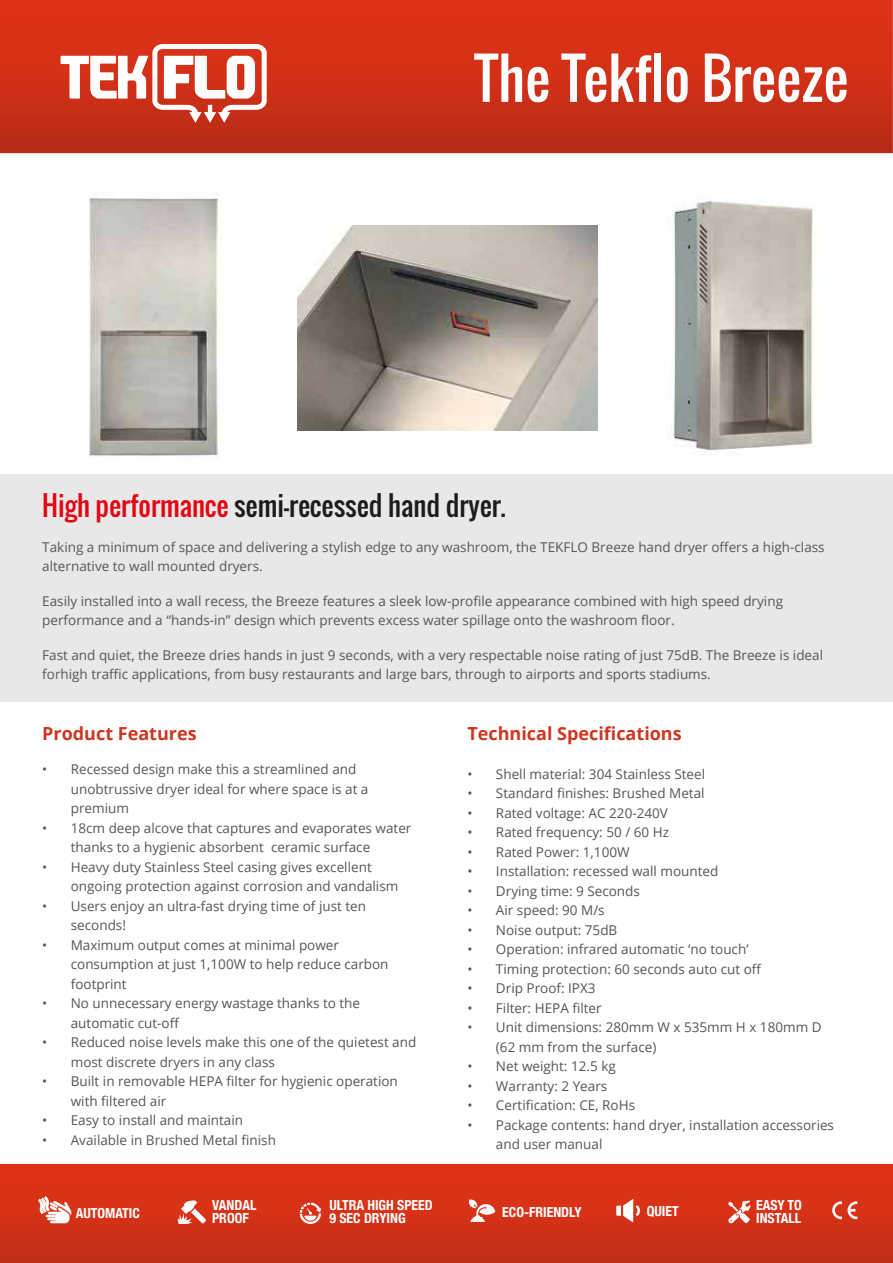
<style>
.page{position:relative;width:893px;height:1263px;background:#fff}
.page>*{position:absolute;margin:0;border:0;box-sizing:border-box;transform-origin:0 0}
.t1{font:55.35px "Oswald";color:#fff}
.t2{font:26.85px "Oswald";color:#1c1c1b}
.t3{font:700 18px "Open Sans";color:#cd3621}
.t4{font:700 condensed 13.8px/12.9px "Helvetica Neue";color:#fff}
.t5{font:13.5px/19.5px "Open Sans";color:#575656}
.s1{color:#e30513}
</style>
<div class="page">
<div style="left:0;top:474px;width:893px;height:227px;background:#e8e8e8"></div>
<img style="left:0;top:0;width:893px;height:153px">
<img style="left:0;top:1164px;width:893px;height:99px">
<svg style="left:832px;top:1201px;width:25px;height:18px"></svg>
<svg style="left:728px;top:1200px;width:23px;height:23px"></svg>
<svg style="left:616px;top:1199px;width:24px;height:23px"></svg>
<svg style="left:468px;top:1199px;width:27px;height:23px"></svg>
<svg style="left:300px;top:1202px;width:21px;height:22px"></svg>
<svg style="left:178px;top:1200px;width:28px;height:24px"></svg>
<svg style="left:38px;top:1196px;width:34px;height:27px"></svg>
<svg style="left:61px;top:44px;width:206px;height:79px"></svg>
<img style="left:89px;top:194px;width:130px;height:263px">
<img style="left:669px;top:199px;width:144px;height:256px">
<img style="left:298px;top:225px;width:299px;height:205px">
<h1 class="t1" style="left:474px;top:53px;width:376px">The Tekflo Breeze</h1>
<h2 class="t2" style="left:42px;top:493px;width:465px"><span class="s1">High performance</span> semi-recessed hand dryer.</h2>
<p class="t5" style="left:42px;top:536px;width:784px">Taking a minimum of space and delivering a stylish edge to any washroom, the TEKFLO Breeze hand dryer offers a high-class alternative to wall mounted dryers.</p>
<p class="t5" style="left:42px;top:590px;width:742px">Easily installed into a wall recess, the Breeze features a sleek low-profile appearance combined with high speed drying performance and a “hands-in” design which prevents excess water spillage onto the washroom floor.</p>
<p class="t5" style="left:42px;top:646px;width:782px">Fast and quiet, the Breeze dries hands in just 9 seconds, with a very respectable noise rating of just 75dB. The Breeze is ideal forhigh traffic applications, from busy restaurants and large bars, through to airports and sports stadiums.</p>
<h3 class="t3" style="left:42px;top:723px;width:156px">Product Features</h3>
<p class="t5" style="left:42px;top:761px;width:7px">ï</p>
<p class="t5" style="left:71px;top:761px;width:299px">Recessed design make this a streamlined and unobtrussive dryer ideal for where space is at a premium</p>
<p class="t5" style="left:42px;top:819px;width:7px">ï</p>
<p class="t5" style="left:71px;top:819px;width:342px">18cm deep alcove that captures and evaporates water thanks to a hygienic absorbent ceramic surface</p>
<p class="t5" style="left:42px;top:858px;width:7px">ï</p>
<p class="t5" style="left:71px;top:858px;width:329px">Heavy duty Stainless Steel casing gives excellent ongoing protection against corrosion and vandalism</p>
<p class="t5" style="left:42px;top:897px;width:7px">ï</p>
<p class="t5" style="left:71px;top:897px;width:297px">Users enjoy an ultra-fast drying time of just ten seconds!</p>
<p class="t5" style="left:42px;top:936px;width:7px">ï</p>
<p class="t5" style="left:71px;top:936px;width:319px">Maximum output comes at minimal power consumption at just 1,100W to help reduce carbon footprint</p>
<p class="t5" style="left:42px;top:995px;width:7px">ï</p>
<p class="t5" style="left:71px;top:995px;width:291px">No unnecessary energy wastage thanks to the automatic cut-off</p>
<p class="t5" style="left:42px;top:1034px;width:7px">ï</p>
<p class="t5" style="left:71px;top:1034px;width:347px">Reduced noise levels make this one of the quietest and most discrete dryers in any class</p>
<p class="t5" style="left:42px;top:1071px;width:357px">• Built in removable HEPA filter for hygienic operation</p>
<p class="t5" style="left:71px;top:1091px;width:97px">with filtered air</p>
<p class="t5" style="left:42px;top:1112px;width:7px">ï</p>
<p class="t5" style="left:71px;top:1112px;width:174px">Easy to install and maintain</p>
<p class="t5" style="left:42px;top:1130px;width:235px">• Available in Brushed Metal finish</p>
<h3 class="t3" style="left:467px;top:720px;width:216px">Technical Specifications</h3>
<p class="t5" style="left:467px;top:765px;width:7px">ï</p>
<p class="t5" style="left:496px;top:765px;width:211px">Shell material: 304 Stainless Steel</p>
<p class="t5" style="left:467px;top:783px;width:239px">• Standard finishes: Brushed Metal ï</p>
<p class="t5" style="left:496px;top:804px;width:173px">Rated voltage: AC 220-240V</p>
<p class="t5" style="left:467px;top:824px;width:7px">ï</p>
<p class="t5" style="left:496px;top:824px;width:175px">Rated frequency: 50 / 60 Hz</p>
<p class="t5" style="left:467px;top:843px;width:7px">ï</p>
<p class="t5" style="left:496px;top:843px;width:135px">Rated Power: 1,100W</p>
<p class="t5" style="left:467px;top:863px;width:7px">ï</p>
<p class="t5" style="left:496px;top:863px;width:224px">Installation: recessed wall mounted</p>
<p class="t5" style="left:467px;top:882px;width:7px">ï</p>
<p class="t5" style="left:496px;top:882px;width:145px">Drying time: 9 Seconds</p>
<p class="t5" style="left:467px;top:902px;width:7px">ï</p>
<p class="t5" style="left:496px;top:902px;width:110px">Air speed: 90 M/s</p>
<p class="t5" style="left:467px;top:921px;width:7px">ï</p>
<p class="t5" style="left:496px;top:921px;width:123px">Noise output: 75dB</p>
<p class="t5" style="left:467px;top:941px;width:7px">ï</p>
<p class="t5" style="left:496px;top:941px;width:254px">Operation: infrared automatic ‘no touch’</p>
<p class="t5" style="left:467px;top:959px;width:296px">• Timing protection: 60 seconds auto cut off ï</p>
<p class="t5" style="left:496px;top:980px;width:101px">Drip Proof: IPX3</p>
<p class="t5" style="left:467px;top:998px;width:136px">• Filter: HEPA filter ï</p>
<p class="t5" style="left:496px;top:1019px;width:327px">Unit dimensions: 280mm W x 535mm H x 180mm D (62 mm from the surface)</p>
<p class="t5" style="left:467px;top:1058px;width:7px">ï</p>
<p class="t5" style="left:496px;top:1058px;width:121px">Net weight: 12.5 kg</p>
<p class="t5" style="left:467px;top:1077px;width:7px">ï</p>
<p class="t5" style="left:496px;top:1077px;width:113px">Warranty: 2 Years</p>
<p class="t5" style="left:467px;top:1095px;width:169px">• Certification: CE, RoHs ï</p>
<p class="t5" style="left:496px;top:1116px;width:340px">Package contents: hand dryer, installation accessories and user manual</p>
<p class="t4" style="left:76px;top:1207px;width:66px">AUTOMATIC</p>
<p class="t4" style="left:212px;top:1199px;width:46px">VANDAL<br>PROOF</p>
<p class="t4" style="left:330px;top:1199px;width:105px">ULTRA HIGH SPEED<br>9 SEC DRYING</p>
<p class="t4" style="left:502px;top:1206px;width:81px">ECO-FRIENDLY</p>
<p class="t4" style="left:647px;top:1205px;width:33px">QUIET</p>
<p class="t4" style="left:756px;top:1199px;width:47px">EASY TO<br>INSTALL</p>
</div>
